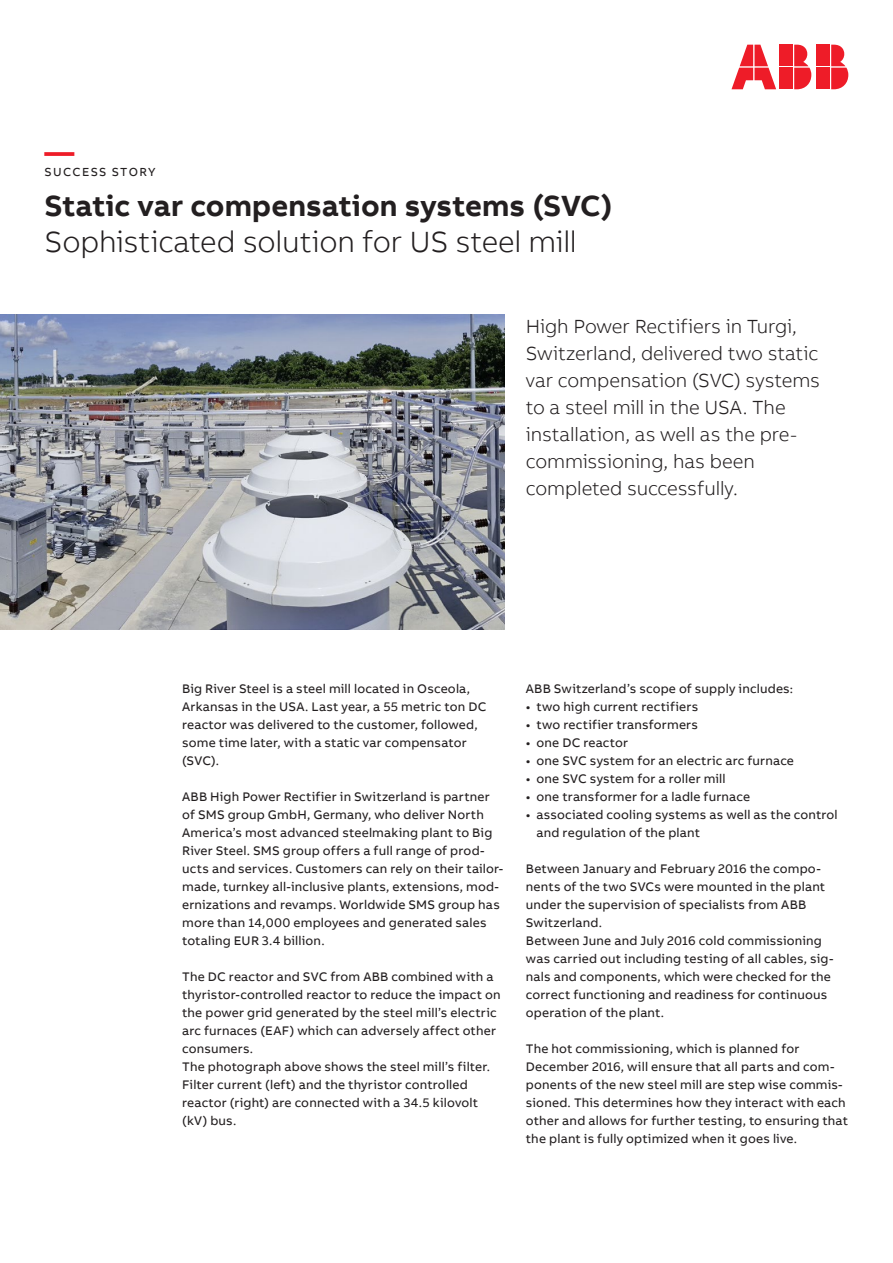
<style>
.page{position:relative;width:893px;height:1263px;background:#fff}
.page>*{position:absolute;margin:0;border:0;box-sizing:border-box;transform-origin:0 0}
.t1{font:300 30px "AB Bvoice";letter-spacing:-.005em;color:#231f20}
.t2{font:700 30px "AB Bvoice";color:#231f20}
.t3{font:700 30px "AB Bvoice";color:#ee1c28}
.t4{font:300 19.5px/27px "AB Bvoice";letter-spacing:-.005em;color:#231f20}
.t5{font:12.75px/18px "AB Bvoice";letter-spacing:.015em;color:#231f20}
.t6{font:12px "AB Bvoice";letter-spacing:.115em;color:#231f20}
</style>
<div class="page">
<img style="left:0;top:315px;width:505px;height:315px">
<div style="left:817px;top:45px;width:13px;height:21px;background:#ee1c28"></div>
<div style="left:817px;top:68px;width:13px;height:21px;background:#ee1c28"></div>
<svg style="left:831px;top:45px;width:17px;height:44px"></svg>
<svg style="left:731px;top:45px;width:45px;height:44px"></svg>
<div style="left:780px;top:45px;width:13px;height:21px;background:#ee1c28"></div>
<div style="left:780px;top:68px;width:13px;height:21px;background:#ee1c28"></div>
<svg style="left:794px;top:45px;width:17px;height:44px"></svg>
<h1 class="t3" style="left:45px;top:132px;width:31px">—</h1>
<p class="t6" style="left:45px;top:165px;width:113px">SUCCESS STORY</p>
<h1 class="t2" style="left:45px;top:186px;width:569px">Static var compensation systems (SVC)</h1>
<h1 class="t1" style="left:45px;top:224px;width:534px">Sophisticated solution for US steel mill</h1>
<h2 class="t4" style="left:526px;top:313px;width:296px">High Power Rectifiers in Turgi,<br>Switzerland, delivered two static var compensation (SVC) systems to a steel mill in the USA. The installation, as well as the pre&shy;commissioning, has been completed successfully.</h2>
<p class="t5" style="left:182px;top:679px;width:306px">Big River Steel is a steel mill located in Osceola, Arkansas in the USA. Last year, a 55 metric ton DC reactor was delivered to the customer, followed, some time later, with a static var compensator (SVC).</p>
<p class="t5" style="left:182px;top:787px;width:323px">ABB High Power Rectifier in Switzerland is partner of SMS group GmbH, Germany, who deliver North America’s most advanced steelmaking plant to Big River Steel. SMS group offers a full range of prod&shy;ucts and services. Customers can rely on their tailor&shy;made, turnkey all-inclusive plants, extensions, mod&shy;ernizations and revamps. Worldwide SMS group has more than 14,000 employees and generated sales totaling EUR 3.4 billion.</p>
<p class="t5" style="left:182px;top:967px;width:320px">The DC reactor and SVC from ABB combined with a thyristor-controlled reactor to reduce the impact on the power grid generated by the steel mill’s electric arc furnaces (EAF) which can adversely affect other consumers.<br>The photograph above shows the steel mill’s filter.<br>Filter current (left) and the thyristor controlled reactor (right) are connected with a 34.5 kilovolt (kV) bus.</p>
<p class="t5" style="left:526px;top:679px;width:269px">ABB Switzerland’s scope of supply includes:</p>
<p class="t5" style="left:526px;top:697px;width:174px">• two high current rectifiers</p>
<p class="t5" style="left:526px;top:715px;width:174px">• two rectifier transformers</p>
<p class="t5" style="left:526px;top:733px;width:104px">• one DC reactor</p>
<p class="t5" style="left:526px;top:751px;width:270px">• one SVC system for an electric arc furnace</p>
<p class="t5" style="left:526px;top:769px;width:201px">• one SVC system for a roller mill</p>
<p class="t5" style="left:526px;top:788px;width:226px">• one transformer for a ladle furnace</p>
<p class="t5" style="left:536px;top:806px;width:303px;text-indent:-11px">• associated cooling systems as well as the control and regulation of the plant</p>
<p class="t5" style="left:526px;top:860px;width:309px">Between January and February 2016 the compo&shy;nents of the two SVCs were mounted in the plant under the supervision of specialists from ABB Switzerland.<br>Between June and July 2016 cold commissioning was carried out including testing of all cables, sig&shy;nals and components, which were checked for the correct functioning and readiness for continuous operation of the plant.</p>
<p class="t5" style="left:526px;top:1040px;width:324px">The hot commissioning, which is planned for December 2016, will ensure that all parts and com&shy;ponents of the new steel mill are step wise commis&shy;sioned. This determines how they interact with each other and allows for further testing, to ensuring that the plant is fully optimized when it goes live.</p>
</div>
